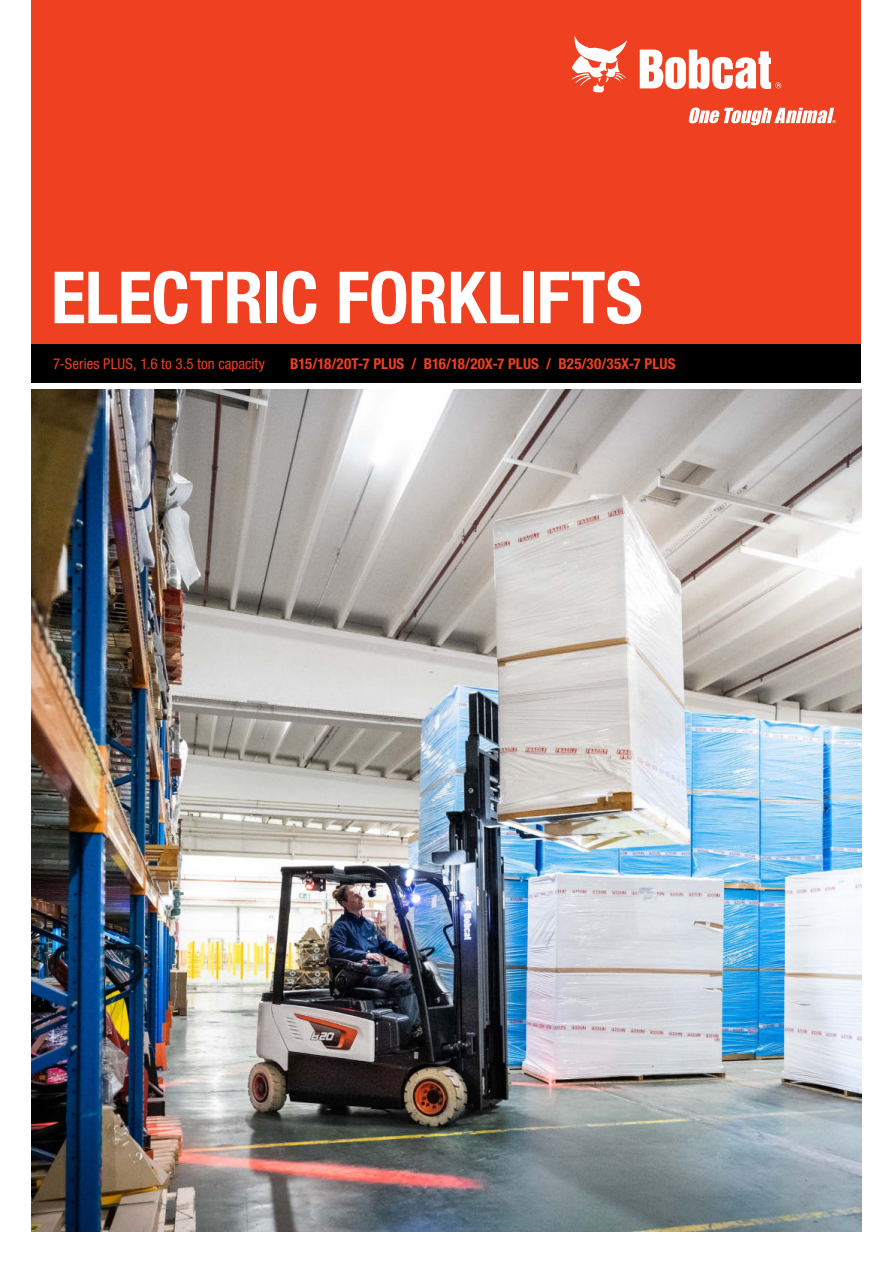
<style>
.page{position:relative;width:893px;height:1263px;background:#fff}
.page>*{position:absolute;margin:0;border:0;box-sizing:border-box;transform-origin:0 0}
.t1{font:700 condensed 72px "Helvetica Neue LT Pro";letter-spacing:-.01em;color:#fff}
.t2{font:700 condensed 15px "Helvetica Neue LT Pro";letter-spacing:.01em;color:#ef4022}
.t3{font:condensed 15px "Helvetica Neue LT Pro";letter-spacing:.005em;color:#ef4022}
</style>
<div class="page">
<div style="left:32px;top:0;width:829px;height:383px;background:#ef4022"></div>
<div style="left:32px;top:344px;width:829px;height:39px;background:#000"></div>
<svg style="left:640px;top:50px;width:141px;height:39px"></svg>
<svg style="left:572px;top:35px;width:55px;height:57px"></svg>
<svg style="left:689px;top:107px;width:147px;height:18px"></svg>
<img style="left:32px;top:389px;width:829px;height:842px">
<h1 class="t1" style="left:51px;top:271px;width:593px">ELECTRIC FORKLIFTS</h1>
<p class="t3" style="left:53px;top:358px;width:213px">7-Series PLUS, 1.6 to 3.5 ton capacity</p>
<p class="t2" style="left:290px;top:358px;width:387px">B15/18/20T-7 PLUS / B16/18/20X-7 PLUS / B25/30/35X-7 PLUS</p>
</div>
